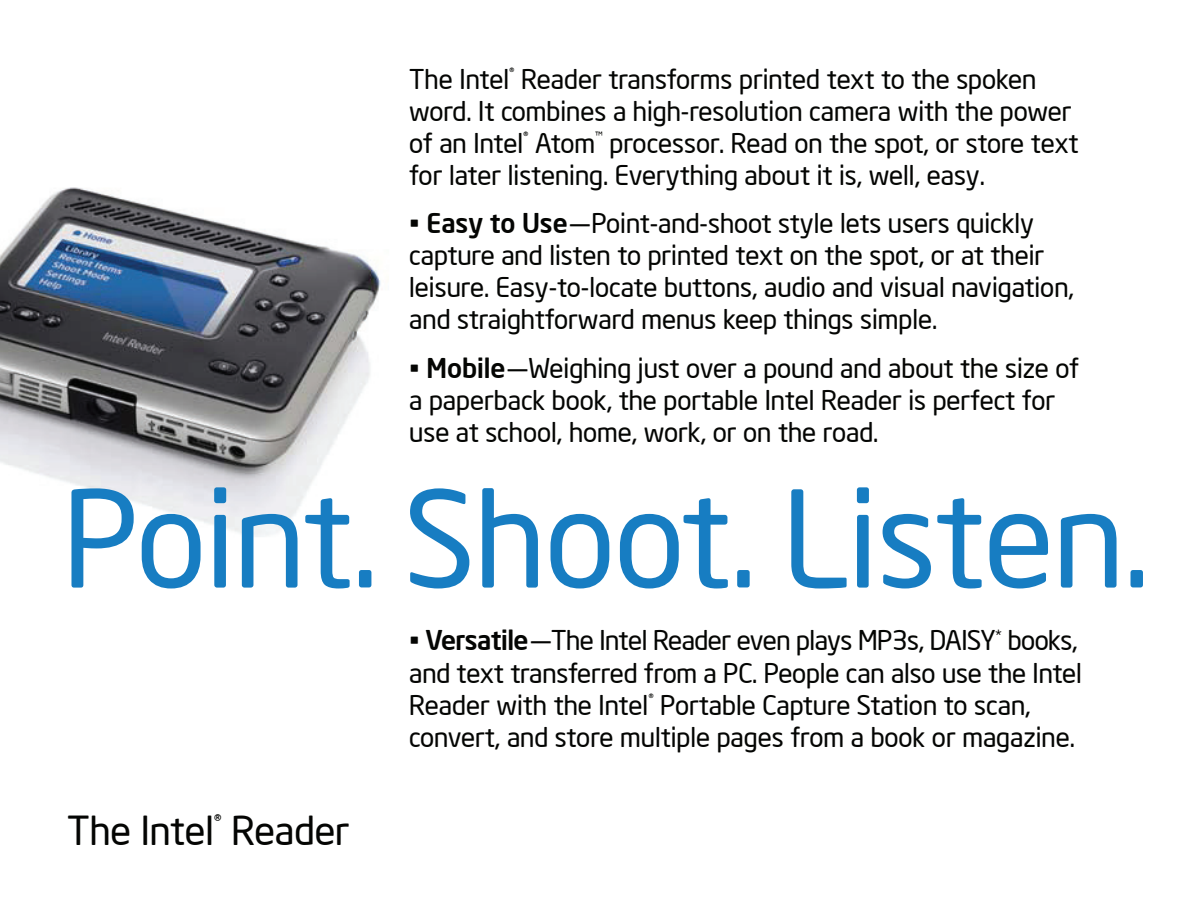
<style>
.page{position:relative;width:1188px;height:918px;background:#fff}
.page>*{position:absolute;margin:0;border:0;box-sizing:border-box;transform-origin:0 0}
.t1{font:132.3px "Neo Sans Intel";color:#177dc2}
.t2{font:39.3px "Neo Sans Intel";color:#040503}
.t3{font:26.7px/32.1px "Neo Sans Intel";color:#040503}
.s1{font-weight:500}
</style>
<div class="page">
<img style="left:0;top:187px;width:381px;height:350px">
<p class="t3" style="left:409px;top:62px;width:671px">The Intel<sup>®</sup> Reader transforms printed text to the spoken word. It combines a high-resolution camera with the power of an Intel<sup>®</sup> Atom<sup>™</sup> processor. Read on the spot, or store text for later listening. Everything about it is, well, easy.</p>
<p class="t3" style="left:409px;top:207px;width:666px"><span class="s1">• Easy to Use</span>—Point-and-shoot style lets users quickly capture and listen to printed text on the spot, or at their leisure. Easy-to-locate buttons, audio and visual navigation, and straightforward menus keep things simple.</p>
<p class="t3" style="left:409px;top:351px;width:671px"><span class="s1">• Mobile</span>—Weighing just over a pound and about the size of a paperback book, the portable Intel Reader is perfect for use at school, home, work, or on the road.</p>
<h1 class="t1" style="left:63px;top:458px;width:1087px">Point. Shoot. Listen.</h1>
<h2 class="t2" style="left:67px;top:806px;width:284px">The Intel<sup>®</sup> Reader</h2>
<p class="t3" style="left:409px;top:624px;width:674px"><span class="s1">• Versatile</span>—The Intel Reader even plays MP3s, DAISY<sup>*</sup> books, and text transferred from a PC. People can also use the Intel Reader with the Intel<sup>®</sup> Portable Capture Station to scan, convert, and store multiple pages from a book or magazine.</p>
</div>
